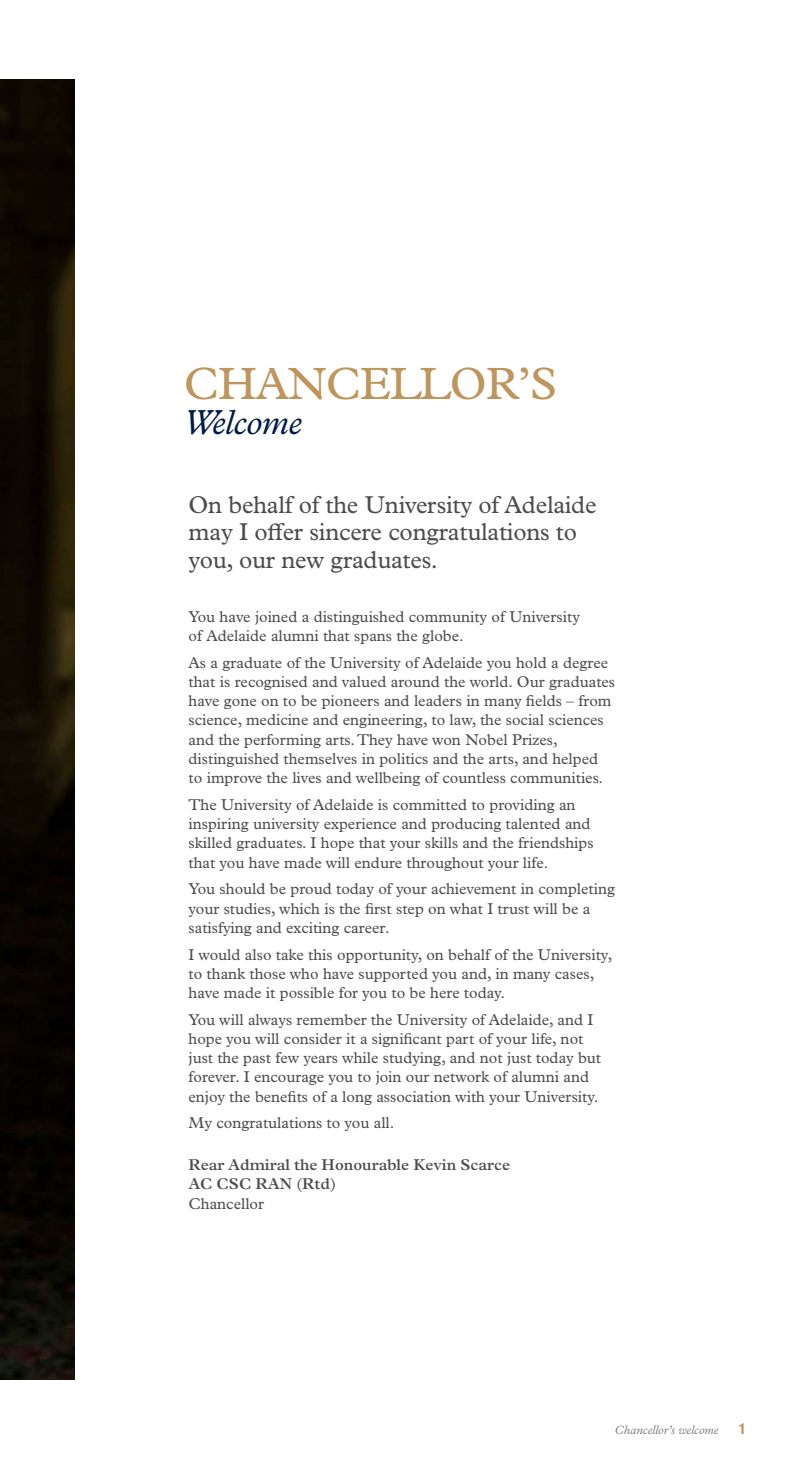
<style>
.page{position:relative;width:794px;height:1474px;background:#fff}
.page>*{position:absolute;margin:0;border:0;box-sizing:border-box;transform-origin:0 0}
.heading_gold{font:45.5px "Plantin MT Std";letter-spacing:-.02em;color:#be955a}
.heading_blue{font:italic 35px "Plantin Infant MT Std";letter-spacing:-.01em;color:#001b48}
.Intro_text_3{font:24.5px/27.1px "Plantin MT Std";letter-spacing:-.01em;color:#4b4c4d}
.Body_Text{font:15.75px/19.2px "Plantin MT Std";color:#4b4c4d}
.Body_Text-2{font:600 15.75px/19.2px "Plantin MT Std";color:#4b4c4d}
.Page_number{font:700 14px "Bureau Grot Condensed";color:#be955a}
.Page_number-2{font:italic 12.25px "Plantin MT Std";color:#808285}
</style>
<div class="page">
<img style="left:0;top:79px;width:74px;height:1300px">
<p class="heading_gold" style="left:184px;top:357px;width:375px">CHANCELLOR’S</p>
<p class="heading_blue" style="left:184px;top:402px;width:120px">Welcome</p>
<p class="Intro_text_3" style="left:189px;top:491px;width:409px">On behalf of the University of Adelaide may I offer sincere congratulations to you, our new graduates.</p>
<p class="Body_Text" style="left:189px;top:607px;width:393px">You have joined a distinguished community of University of Adelaide alumni that spans the globe.</p>
<p class="Body_Text" style="left:189px;top:652px;width:428px">As a graduate of the University of Adelaide you hold a degree that is recognised and valued around the world. Our graduates have gone on to be pioneers and leaders in many fields – from science, medicine and engineering, to law, the social sciences and the performing arts. They have won Nobel Prizes, distinguished themselves in politics and the arts, and helped to improve the lives and wellbeing of countless communities.</p>
<p class="Body_Text" style="left:189px;top:795px;width:406px">The University of Adelaide is committed to providing an inspiring university experience and producing talented and skilled graduates. I hope that your skills and the friendships that you have made will endure throughout your life.</p>
<p class="Body_Text" style="left:189px;top:879px;width:428px">You should be proud today of your achievement in completing your studies, which is the first step on what I trust will be a satisfying and exciting career.</p>
<p class="Body_Text" style="left:189px;top:944px;width:425px">I would also take this opportunity, on behalf of the University, to thank those who have supported you and, in many cases, have made it possible for you to be here today.</p>
<p class="Body_Text" style="left:189px;top:1009px;width:414px">You will always remember the University of Adelaide, and I hope you will consider it a significant part of your life, not just the past few years while studying, and not just today but forever. I encourage you to join our network of alumni and enjoy the benefits of a long association with your University.</p>
<p class="Body_Text" style="left:189px;top:1113px;width:207px">My congratulations to you all.</p>
<p class="Body_Text-2" style="left:189px;top:1155px;width:323px">Rear Admiral the Honourable Kevin Scarce<br>AC CSC RAN (Rtd)</p>
<p class="Body_Text" style="left:189px;top:1193px;width:77px">Chancellor</p>
<p class="Page_number-2" style="left:615px;top:1422px;width:105px">Chancellor’s welcome</p>
<p class="Page_number" style="left:739px;top:1420px;width:7px">1</p>
</div>
